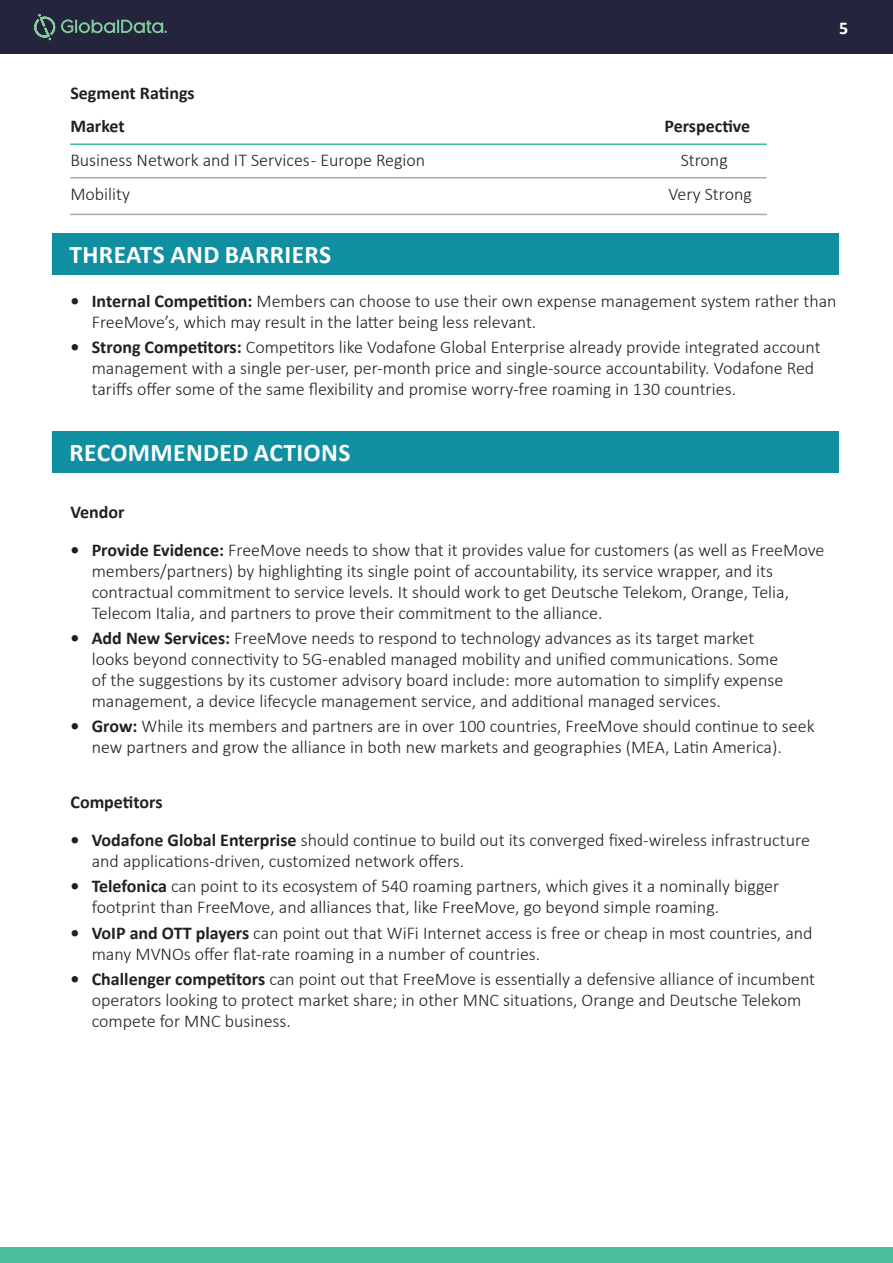
<style>
.page{position:relative;width:893px;height:1263px;background:#fff}
.page>*{position:absolute;margin:0;border:0;box-sizing:border-box;transform-origin:0 0}
.t1{font:700 25.5px "Calibri";letter-spacing:.015em;color:#fff}
.Body{font:300 18px/21px "Calibri";color:#231f20}
.Body-2{font:700 18px "Calibri";color:#231f20}
.t2{font:700 18px "Calibri";color:#fff}
.s1{font-weight:700}
</style>
<div class="page">
<div style="left:0;top:1247px;width:893px;height:16px;background:#4bbf9b"></div>
<div style="left:0;top:0;width:893px;height:54px;background:#24243c"></div>
<svg style="left:34px;top:14px;width:133px;height:26px"></svg>
<hr style="left:70px;top:143px;width:697px;height:2px;background:#3cbd96">
<hr style="left:70px;top:214px;width:697px;height:1px;background:#a8a9ad">
<hr style="left:70px;top:177px;width:697px;height:1px;background:#a8a9ad">
<div style="left:53px;top:234px;width:786px;height:41px;background:#108fa1"></div>
<div style="left:53px;top:432px;width:786px;height:41px;background:#108fa1"></div>
<p class="Body-2" style="left:70px;top:80px;width:126px">Segment Ratings</p>
<p class="Body-2" style="left:70px;top:114px;width:56px">Market</p>
<p class="Body-2" style="left:664px;top:114px;width:87px">Perspective</p>
<p class="Body" style="left:70px;top:149px;width:356px">Business Network and IT Services - Europe Region</p>
<p class="Body" style="left:681px;top:149px;width:49px">Strong</p>
<p class="Body" style="left:70px;top:183px;width:61px">Mobility</p>
<p class="Body" style="left:668px;top:183px;width:85px">Very Strong</p>
<p class="t1" style="left:70px;top:236px;width:263px">THREATS AND BARRIERS</p>
<p class="t2" style="left:839px;top:15px;width:11px">5</p>
<p class="Body" style="left:92px;top:291px;width:746px;text-indent:-21px"><span class="s1">• Internal Competition:</span> Members can choose to use their own expense management system rather than<br>FreeMove’s, which may result in the latter being less relevant.</p>
<p class="Body" style="left:92px;top:337px;width:730px;text-indent:-21px"><span class="s1">• Strong Competitors:</span> Competitors like Vodafone Global Enterprise already provide integrated account management with a single per-user, per-month price and single-source accountability. Vodafone Red tariffs offer some of the same flexibility and promise worry-free roaming in 130 countries.</p>
<p class="t1" style="left:70px;top:434px;width:282px">RECOMMENDED ACTIONS</p>
<p class="Body-2" style="left:70px;top:499px;width:56px">Vendor</p>
<p class="Body" style="left:92px;top:539px;width:734px;text-indent:-21px"><span class="s1">• Provide Evidence:</span> FreeMove needs to show that it provides value for customers (as well as FreeMove members/partners) by highlighting its single point of accountability, its service wrapper, and its contractual commitment to service levels. It should work to get Deutsche Telekom, Orange, Telia, Telecom Italia, and partners to prove their commitment to the alliance.</p>
<p class="Body" style="left:92px;top:627px;width:693px;text-indent:-21px"><span class="s1">• Add New Services:</span> FreeMove needs to respond to technology advances as its target market looks beyond connectivity to 5G-enabled managed mobility and unified communications. Some of the suggestions by its customer advisory board include: more automation to simplify expense management, a device lifecycle management service, and additional managed services.</p>
<p class="Body" style="left:92px;top:716px;width:724px;text-indent:-21px"><span class="s1">• Grow:</span> While its members and partners are in over 100 countries, FreeMove should continue to seek new partners and grow the alliance in both new markets and geographies (MEA, Latin America).</p>
<p class="Body-2" style="left:70px;top:789px;width:94px">Competitors</p>
<p class="Body" style="left:92px;top:829px;width:720px;text-indent:-21px"><span class="s1">• Vodafone Global Enterprise</span> should continue to build out its converged fixed-wireless infrastructure and applications-driven, customized network offers.</p>
<p class="Body" style="left:92px;top:876px;width:689px;text-indent:-21px"><span class="s1">• Telefonica</span> can point to its ecosystem of 540 roaming partners, which gives it a nominally bigger footprint than FreeMove, and alliances that, like FreeMove, go beyond simple roaming.</p>
<p class="Body" style="left:92px;top:922px;width:722px;text-indent:-21px"><span class="s1">• VoIP and OTT players</span> can point out that WiFi Internet access is free or cheap in most countries, and many MVNOs offer flat-rate roaming in a number of countries.</p>
<p class="Body" style="left:92px;top:968px;width:725px;text-indent:-21px"><span class="s1">• Challenger competitors</span> can point out that FreeMove is essentially a defensive alliance of incumbent operators looking to protect market share; in other MNC situations, Orange and Deutsche Telekom compete for MNC business.</p>
</div>
